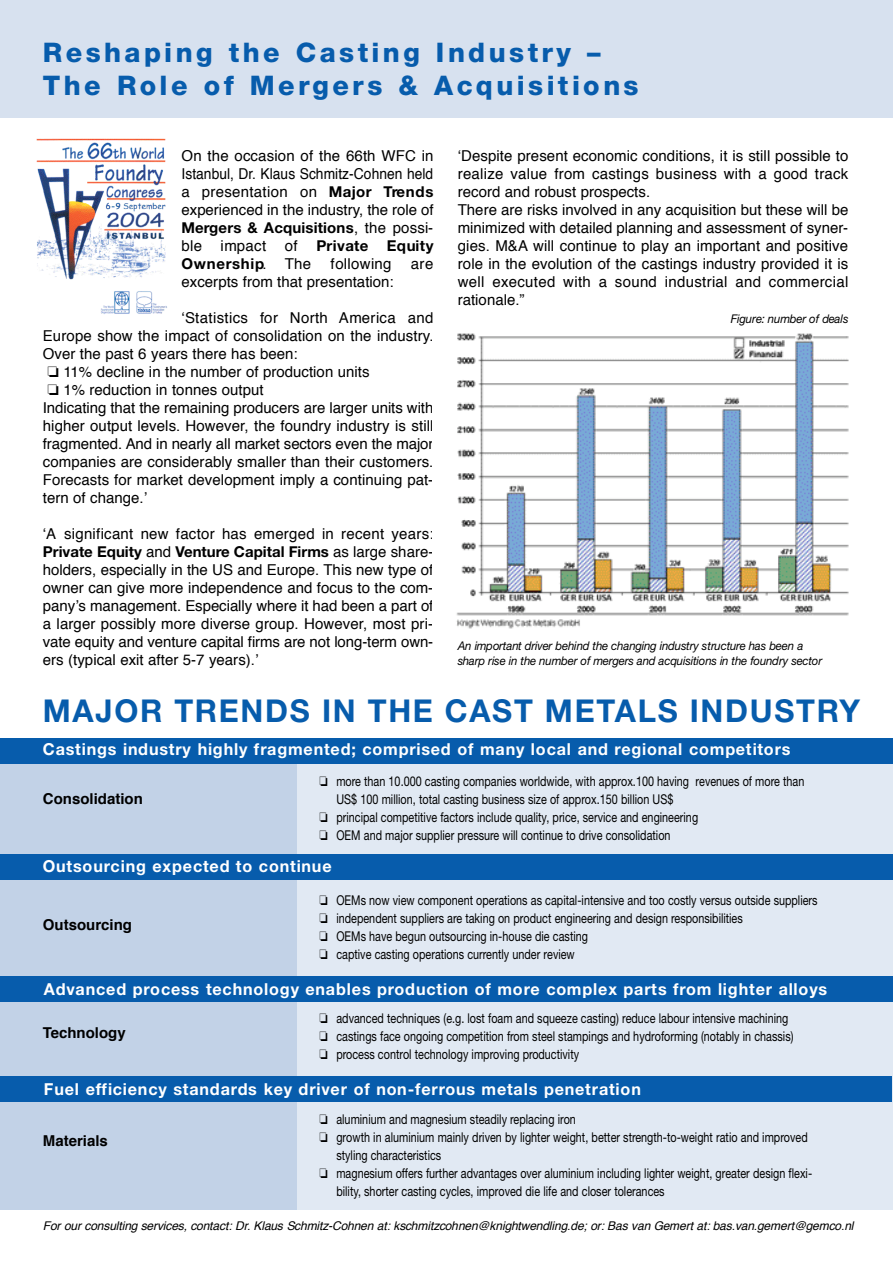
<style>
.page{position:relative;width:893px;height:1263px;background:#fff}
.page>*{position:absolute;margin:0;border:0;box-sizing:border-box;transform-origin:0 0}
.t1{font:700 31.5px "Helvetica Neue";letter-spacing:.385em;color:#075cac}
.t2{font:800 27px/32.4px "Helvetica Neue";letter-spacing:.13em;color:#075cac}
.t3{font:700 16.5px "Helvetica Neue";letter-spacing:.05em;color:#fff}
.t4{font:15px/18px "Helvetica";letter-spacing:.005em;color:#000;text-align:justify}
.t5{font:700 15px "Helvetica Neue";color:#000}
.t6{font:700 15px "Helvetica";color:#000}
.t7{font:700 15px "Helvetica Neue";letter-spacing:.03em;color:#000}
.t8{font:13.5px/18px "Helvetica Neue";color:#000;scale:.8 1}
.t9{font:italic 12px/14.4px "Helvetica Neue";letter-spacing:-.015em;color:#000;scale:.95 1}
.t10{font:italic 12px "Helvetica";color:#000}
.s1{font-family:"Helvetica Neue";font-weight:700}
.s2{font-family:"Helvetica";font-weight:400}
</style>
<div class="page">
<div style="left:0;top:754px;width:892px;height:455px;background:#e1e9f3"></div>
<div style="left:0;top:763px;width:297px;height:446px;background:#c2d2e7"></div>
<div style="left:0;top:0;width:892px;height:118px;background:#d7e1ef"></div>
<img style="left:36px;top:138px;width:131px;height:176px">
<img style="left:456px;top:333px;width:393px;height:296px">
<div style="left:0;top:738px;width:892px;height:26px;background:#075cac"></div>
<div style="left:0;top:854px;width:892px;height:26px;background:#075cac"></div>
<div style="left:0;top:976px;width:892px;height:26px;background:#075cac"></div>
<div style="left:0;top:1076px;width:892px;height:26px;background:#075cac"></div>
<h2 class="t2" style="left:43px;top:39px;width:597px">Reshaping the Casting Industry –<br>The Role of Mergers &amp; Acquisitions</h2>
<p class="t4" style="left:181px;top:148px;width:253px">On the occasion of the 66th WFC in Istanbul, Dr. Klaus Schmitz-Cohnen held a presentation on <span class="s1">Major Tre n d s </span>experienced in the industry, the role of</p>
<p class="t5" style="left:181px;top:222px;width:253px">Mergers &amp; Acquisitions<span class="s2">, the possi-</span></p>
<p class="t4" style="left:181px;top:238px;width:118px">ble impact of</p>
<p class="t7" style="left:316px;top:240px;width:118px">Private Equity</p>
<p class="t5" style="left:181px;top:258px;width:131px">O w n e r s h ip<span class="s2">. The</span></p>
<p class="t4" style="left:330px;top:256px;width:62px">following</p>
<p class="t4" style="left:411px;top:256px;width:24px">are</p>
<p class="t4" style="left:181px;top:274px;width:214px">excerpts from that presentation:</p>
<p class="t4" style="left:181px;top:310px;width:253px">‘Statistics for North America and</p>
<p class="t4" style="left:43px;top:328px;width:392px">Europe show the impact of consolidation on the industry.</p>
<p class="t4" style="left:43px;top:346px;width:256px">Over the past 6 years there has been:</p>
<p class="t4" style="left:48px;top:364px;width:323px">❏ 11% decline in the number of production units</p>
<p class="t4" style="left:48px;top:382px;width:217px">❏ 1% reduction in tonnes output</p>
<p class="t4" style="left:43px;top:400px;width:392px">Indicating that the remaining producers are larger units with</p>
<p class="t4" style="left:43px;top:418px;width:392px">higher output levels. However, the foundry industry is still</p>
<p class="t4" style="left:43px;top:436px;width:392px">fragmented. And in nearly all market sectors even the major</p>
<p class="t4" style="left:43px;top:454px;width:392px">companies are considerably smaller than their customers.</p>
<p class="t4" style="left:43px;top:472px;width:392px">Forecasts for market development imply a continuing pat-</p>
<p class="t4" style="left:43px;top:490px;width:106px">tern of change.’</p>
<p class="t4" style="left:43px;top:526px;width:392px">‘A significant new factor has emerged in recent years:</p>
<p class="t5" style="left:43px;top:546px;width:392px">Private Equity <span class="s2">and</span> Venture Capital Firms <span class="s2">as large share-</span></p>
<p class="t4" style="left:43px;top:562px;width:392px">holders, especially in the US and Europe. This new type of owner can give more independence and focus to the com&shy;pany’s management. Especially where it had been a part of a larger possibly more diverse group. However, most pri&shy;vate equity and venture capital firms are not long-term own&shy;ers (typical exit after 5-7 years).’</p>
<p class="t4" style="left:458px;top:148px;width:392px;text-align:left">‘Despite present economic conditions, it is still possible to realize value from castings business with a good track record and robust prospects.<br>There are risks involved in any acquisition but these will be minimized with detailed planning and assessment of syner&shy;gies. M&amp;A will continue to play an important and positive role in the evolution of the castings industry provided it is well executed with a sound industrial and commercial rationale.”</p>
<p class="t9" style="left:730px;top:312px;width:125px">F ig u re: number of deals</p>
<p class="t9" style="left:458px;top:640px;width:385px">An important driver behind the changing industry stru c tu re has been a sharp rise in the number of mergers and acquisitions in the foundry sector</p>
<h1 class="t1" style="left:43px;top:700px;width:818px">M A J O RT R E N D SINT H EC A S TM E TA L SIN D U S T RY</h1>
<p class="t3" style="left:43px;top:743px;width:749px">Castings industry highly fragmented; comprised of many local and regional competitors</p>
<p class="t6" style="left:43px;top:793px;width:101px">Consolidation</p>
<p class="t8" style="left:319px;top:773px;width:607px">❏ more than 10.000 casting companies worldwide, with approx.100 having revenues of more than</p>
<p class="t8" style="left:336px;top:791px;width:423px">US$ 100 million, total casting business size of approx.150 billion US$</p>
<p class="t8" style="left:319px;top:809px;width:475px">❏ principal competitive factors include quality, price, service and engineering</p>
<p class="t8" style="left:319px;top:827px;width:440px">❏ OEM and major supplier pressure will continue to drive consolidation</p>
<p class="t3" style="left:43px;top:860px;width:290px">O u t s o u rcing expected to continue</p>
<p class="t6" style="left:43px;top:919px;width:91px">Outsourcing</p>
<p class="t8" style="left:319px;top:892px;width:624px">❏ OEMs now view component operations as capital-intensive and too costly versus outside suppliers ❏ independent suppliers are taking on product engineering and design responsibilities<br>❏ OEMs have begun outsourcing in-house die casting<br>❏ captive casting operations currently under review</p>
<p class="t3" style="left:44px;top:983px;width:784px">Advanced process technology enables production of more complex parts from lighter alloys</p>
<p class="t6" style="left:43px;top:1027px;width:84px">Technology</p>
<p class="t8" style="left:319px;top:1011px;width:594px">❏ advanced techniques (e.g. lost foam and squeeze casting) reduce labour intensive machining ❏ castings face ongoing competition from steel stampings and hydroforming (notably in chassis) ❏ process control technology improving productivity</p>
<p class="t3" style="left:44px;top:1083px;width:598px">Fuel efficiency standards key driver of non-ferrous metals penetration</p>
<p class="t6" style="left:43px;top:1135px;width:67px">Materials</p>
<p class="t8" style="left:319px;top:1112px;width:322px">❏ aluminium and magnesium steadily replacing iron</p>
<p class="t8" style="left:319px;top:1130px;width:612px">❏ growth in aluminium mainly driven by lighter weight, better strength-to-weight ratio and improved</p>
<p class="t8" style="left:336px;top:1148px;width:133px">styling characteristics</p>
<p class="t8" style="left:319px;top:1166px;width:617px">❏ magnesium offers further advantages over aluminium including lighter weight, greater design flexi-</p>
<p class="t8" style="left:336px;top:1184px;width:412px">bility, shorter casting cycles, improved die life and closer tolerances</p>
<p class="t10" style="left:43px;top:1221px;width:814px">For our consulting services, contact: Dr. Klaus Schmitz-Cohnen at: kschmitzcohnen@knightwendling.de; or: Bas van Gemert at: bas.van.gemert@gemco.nl</p>
</div>
